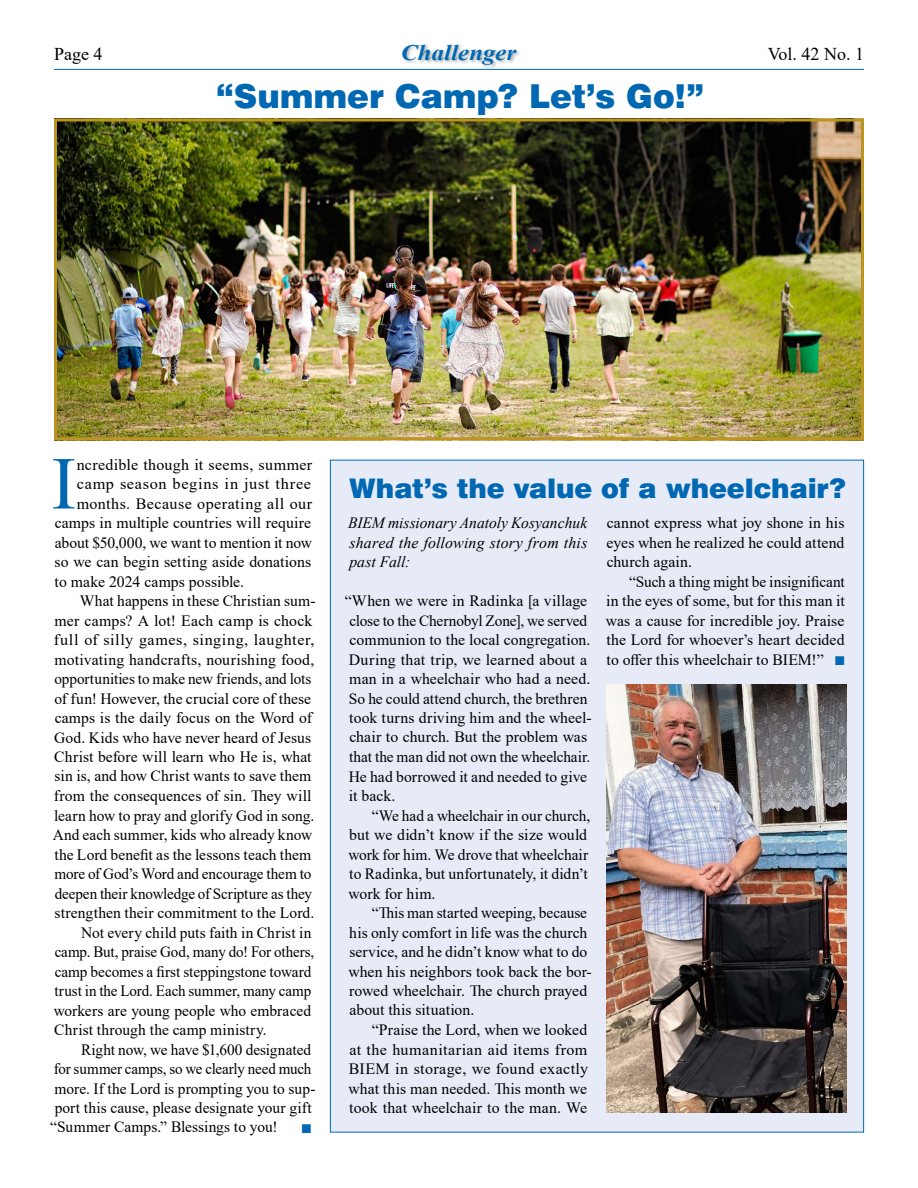
<style>
.page{position:relative;width:918px;height:1188px;background:#fff}
.page>*{position:absolute;margin:0;border:0;box-sizing:border-box;transform-origin:0 0}
.t1{font:74.7px "Times New Roman";color:#0068b2}
.t2{font:900 33px "Swiss 721 BT";letter-spacing:-.005em;color:#0068b2}
.t3{font:900 27px "Swiss 721 BT";letter-spacing:-.005em;color:#0068b2}
.t4{font:italic 700 22.2px "Times New Roman";letter-spacing:-.01em;color:#0068b2;scale:1.15 1}
.t5{font:18px "Times New Roman";color:#000}
.t6{font:15.75px/19.5px "Times New Roman";letter-spacing:.005em;color:#000}
.t7{font:15.75px "Times New Roman";letter-spacing:.005em;color:#000;scale:.96 1}
.t8{font:italic 15.75px/19.5px "Times New Roman";letter-spacing:.01em;color:#000;text-align:justify}
.t9{font:15.75px "Times New Roman";letter-spacing:.005em;color:#000;scale:.95 1}
.t10{font:15.75px "Times New Roman";letter-spacing:.04em;color:#000}
.t11{font:15.75px "Times New Roman";letter-spacing:.025em;color:#000}
.s1{font-style:italic;font-size:18.9px;color:#0068b2}
</style>
<div class="page">
<div style="left:401px;top:43px;width:120px;height:26px;background:#000;opacity:.3"></div>
<hr style="left:54px;top:69px;width:810px;height:1px;background:#0068b2">
<img style="left:58px;top:122px;width:802px;height:314px">
<div style="left:54px;top:118px;width:810px;height:322px;border:3px solid #bc9521"></div>
<div style="left:330px;top:460px;width:534px;height:672px;background:#e6ebf7"></div>
<img style="left:606px;top:684px;width:241px;height:429px">
<p class="t5" style="left:54px;top:41px;width:50px">Page 4</p>
<h3 class="t4" style="left:401px;top:37px;width:102px">Challenger</h3>
<p class="t5" style="left:768px;top:41px;width:98px">Vol. 42 No. 1</p>
<h2 class="t2" style="left:216px;top:76px;width:490px">“Summer Camp? Let’s Go!”</h2>
<h1 class="t1" style="left:51px;top:431px;width:26px">I</h1>
<p class="t6" style="left:77px;top:454px;width:237px">ncredible though it seems, summer</p>
<p class="t10" style="left:77px;top:473px;width:236px">camp season begins in just three</p>
<p class="t11" style="left:77px;top:492px;width:237px">months. Because operating all our</p>
<p class="t6" style="left:55px;top:512px;width:258px">camps in multiple countries will require</p>
<p class="t6" style="left:55px;top:532px;width:259px">about $50,000, we want to mention it now</p>
<p class="t6" style="left:55px;top:551px;width:258px">so we can begin setting aside donations</p>
<p class="t6" style="left:55px;top:571px;width:191px">to make 2024 camps possible.</p>
<p class="t6" style="left:80px;top:590px;width:237px">What happens in these Christian sum-</p>
<p class="t6" style="left:55px;top:610px;width:259px">mer camps? A lot! Each camp is chock</p>
<p class="t10" style="left:54px;top:629px;width:262px">full of silly games, singing, laughter,</p>
<p class="t6" style="left:55px;top:649px;width:261px">motivating handcrafts, nourishing food,</p>
<p class="t6" style="left:55px;top:668px;width:258px">opportunities to make new friends, and lots</p>
<p class="t6" style="left:55px;top:688px;width:258px">of fun! However, the crucial core of these</p>
<p class="t6" style="left:55px;top:707px;width:259px">camps is the daily focus on the Word of</p>
<p class="t6" style="left:54px;top:727px;width:259px">God. Kids who have never heard of Jesus</p>
<p class="t6" style="left:54px;top:746px;width:259px">Christ before will learn who He is, what</p>
<p class="t6" style="left:55px;top:766px;width:258px">sin is, and how Christ wants to save them</p>
<p class="t6" style="left:54px;top:785px;width:259px">from the consequences of sin. They will</p>
<p class="t6" style="left:54px;top:805px;width:262px">learn how to pray and glorify God in song.</p>
<p class="t6" style="left:53px;top:824px;width:261px">And each summer, kids who already know</p>
<p class="t6" style="left:55px;top:844px;width:258px">the Lord benefit as the lessons teach them</p>
<p class="t6" style="left:55px;top:863px;width:258px">more of God’s Word and encourage them to</p>
<p class="t7" style="left:55px;top:882px;width:270px">deepen their knowledge of Scripture as they</p>
<p class="t6" style="left:55px;top:902px;width:261px">strengthen their commitment to the Lord.</p>
<p class="t6" style="left:81px;top:922px;width:232px">Not every child puts faith in Christ in</p>
<p class="t7" style="left:55px;top:941px;width:272px">camp. But, praise God, many do! For others,</p>
<p class="t6" style="left:55px;top:961px;width:258px">camp becomes a first steppingstone toward</p>
<p class="t9" style="left:55px;top:980px;width:272px">trust in the Lord. Each summer, many camp</p>
<p class="t6" style="left:54px;top:1000px;width:259px">workers are young people who embraced</p>
<p class="t6" style="left:54px;top:1019px;width:214px">Christ through the camp ministry.</p>
<p class="t6" style="left:81px;top:1039px;width:232px">Right now, we have $1,600 designated</p>
<p class="t9" style="left:54px;top:1058px;width:273px">for summer camps, so we clearly need much</p>
<p class="t6" style="left:55px;top:1078px;width:263px">more. If the Lord is prompting you to sup-</p>
<p class="t6" style="left:55px;top:1097px;width:258px">port this cause, please designate your gift</p>
<p class="t6" style="left:50px;top:1117px;width:264px">“Summer Camps.” Blessings to you! <span class="s1">■</span></p>
<h3 class="t3" style="left:349px;top:472px;width:498px">What’s the value of a wheelchair?</h3>
<p class="t8" style="left:348px;top:513px;width:241px">BIEM missionary Anatoly Kosyanchuk shared the following story from this past Fall:</p>
<p class="t6" style="left:345px;top:590px;width:248px">“When we were in Radinka [a village close to the Chernobyl Zone], we served communion to the local congregation.<br>During that trip, we learned about a man in a wheelchair who had a need.<br>So he could attend church, the brethren took turns driving him and the wheel&shy;chair to church. But the problem was that the man did not own the wheelchair.<br>He had borrowed it and needed to give it back.</p>
<p class="t6" style="left:349px;top:805px;width:243px;text-indent:23px">“We had a wheelchair in our church, but we didn’t know if the size would work for him. We drove that wheelchair to Radinka, but unfortunately, it didn’t work for him.</p>
<p class="t6" style="left:349px;top:902px;width:245px;text-indent:23px">“This man started weeping, because his only comfort in life was the church service, and he didn’t know what to do when his neighbors took back the bor&shy;rowed wheelchair. The church prayed about this situation.</p>
<p class="t6" style="left:349px;top:1019px;width:241px;text-align:justify;text-indent:23px">“Praise the Lord, when we looked at the humanitarian aid items from BIEM in storage, we found exactly what this man needed. This month we took that wheelchair to the man. We</p>
<p class="t6" style="left:607px;top:512px;width:239px;text-align:justify">cannot express what joy shone in his eyes when he realized he could attend church again.</p>
<p class="t6" style="left:606px;top:571px;width:241px;text-align:justify;text-indent:23px">“Such a thing might be insignificant in the eyes of some, but for this man it was a cause for incredible joy. Praise the Lord for whoever’s heart decided to offer this wheelchair to BIEM!” <span class="s1">■</span></p>
</div>
